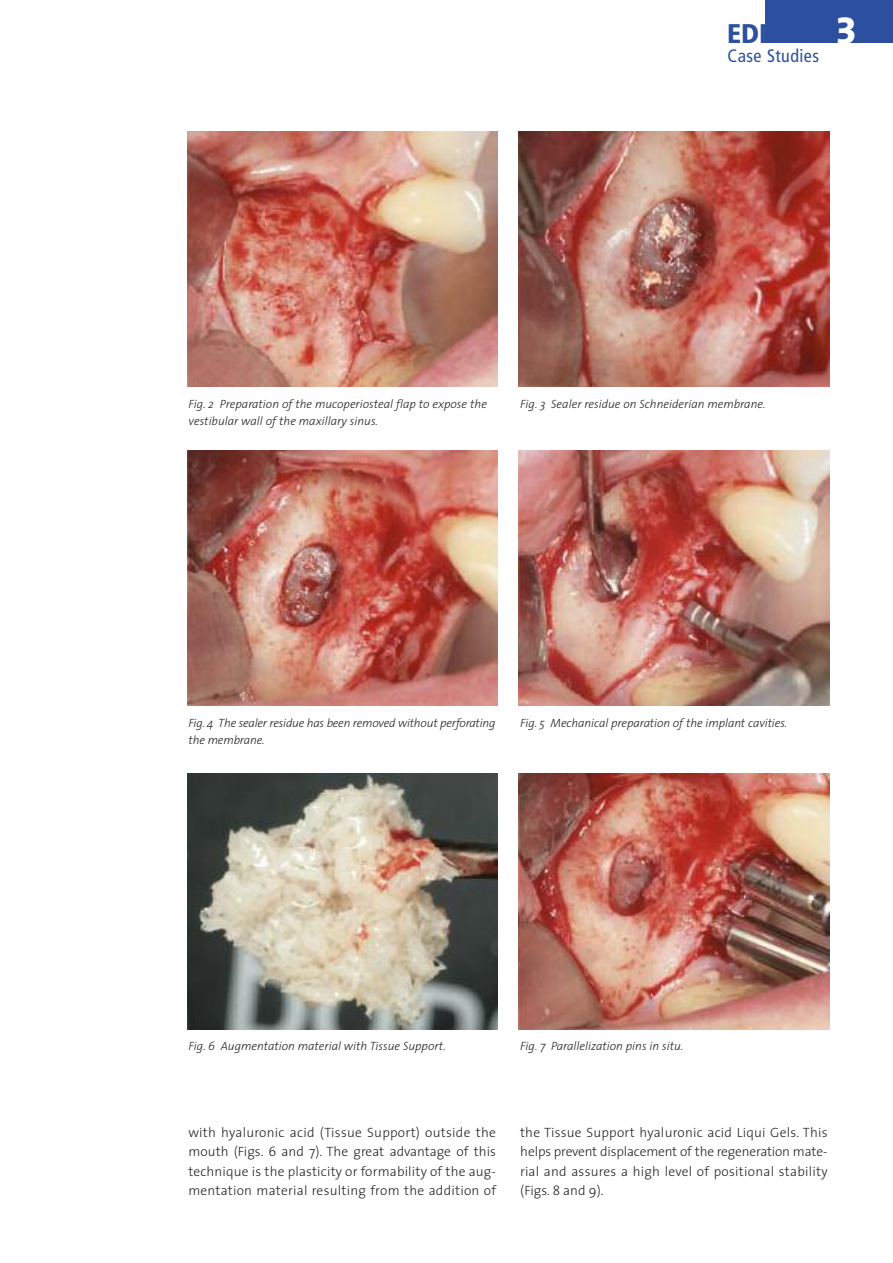
<style>
.page{position:relative;width:893px;height:1263px;background:#fff}
.page>*{position:absolute;margin:0;border:0;box-sizing:border-box;transform-origin:0 0}
.t1{font:39px "The Sans Extra Bold Expert";color:#fff}
.t2{font:900 condensed 27px "Frutiger";color:#2d4f9f}
.t3{font:condensed 18px "Frutiger";letter-spacing:.025em;color:#2d4f9f}
.t4{font:300 13.5px/19.5px "The Sans";letter-spacing:.02em;color:#272627;text-align:justify}
.t5{font:italic 300 12px/16.5px "The Sans";color:#272627}
.t6{font:italic 300 12px "The Sans";letter-spacing:-.02em;color:#272627}
</style>
<div class="page">
<div style="left:765px;top:0;width:128px;height:43px;background:#2d4f9f"></div>
<img style="left:187px;top:132px;width:310px;height:255px">
<img style="left:519px;top:132px;width:310px;height:255px">
<img style="left:187px;top:451px;width:310px;height:255px">
<img style="left:519px;top:451px;width:310px;height:255px">
<img style="left:187px;top:774px;width:310px;height:255px">
<img style="left:519px;top:774px;width:310px;height:255px">
<h2 class="t2" style="left:727px;top:22px;width:42px">EDI</h2>
<h3 class="t3" style="left:728px;top:48px;width:93px">Case Studies</h3>
<h1 class="t1" style="left:835px;top:17px;width:23px">3</h1>
<p class="t5" style="left:189px;top:397px;width:300px">Fig. 2 Preparation of the mucoperiosteal flap to expose the vestibular wall of the maxillary sinus.</p>
<p class="t5" style="left:520px;top:397px;width:247px">Fig. 3 Sealer residue on Schneiderian membrane.</p>
<p class="t6" style="left:189px;top:718px;width:308px">Fig. 4 The sealer residue has been removed without perforating</p>
<p class="t5" style="left:520px;top:716px;width:269px">Fig. 5 Mechanical preparation of the implant cavities.</p>
<p class="t5" style="left:189px;top:732px;width:78px">the membrane.</p>
<p class="t5" style="left:189px;top:1039px;width:259px">Fig. 6 Augmentation material with Tissue Support.</p>
<p class="t5" style="left:520px;top:1039px;width:165px">Fig. 7 Parallelization pins in situ.</p>
<p class="t4" style="left:189px;top:1124px;width:309px">with hyaluronic acid (Tissue Support) outside the mouth (Figs. 6 and 7). The great advantage of this technique is the plasticity or formability of the aug&shy;mentation material resulting from the addition of</p>
<p class="t4" style="left:520px;top:1124px;width:309px">the Tissue Support hyaluronic acid Liqui Gels. This helps prevent displacement of the regeneration mate&shy;rial and assures a high level of positional stability (Figs. 8 and 9).</p>
</div>
